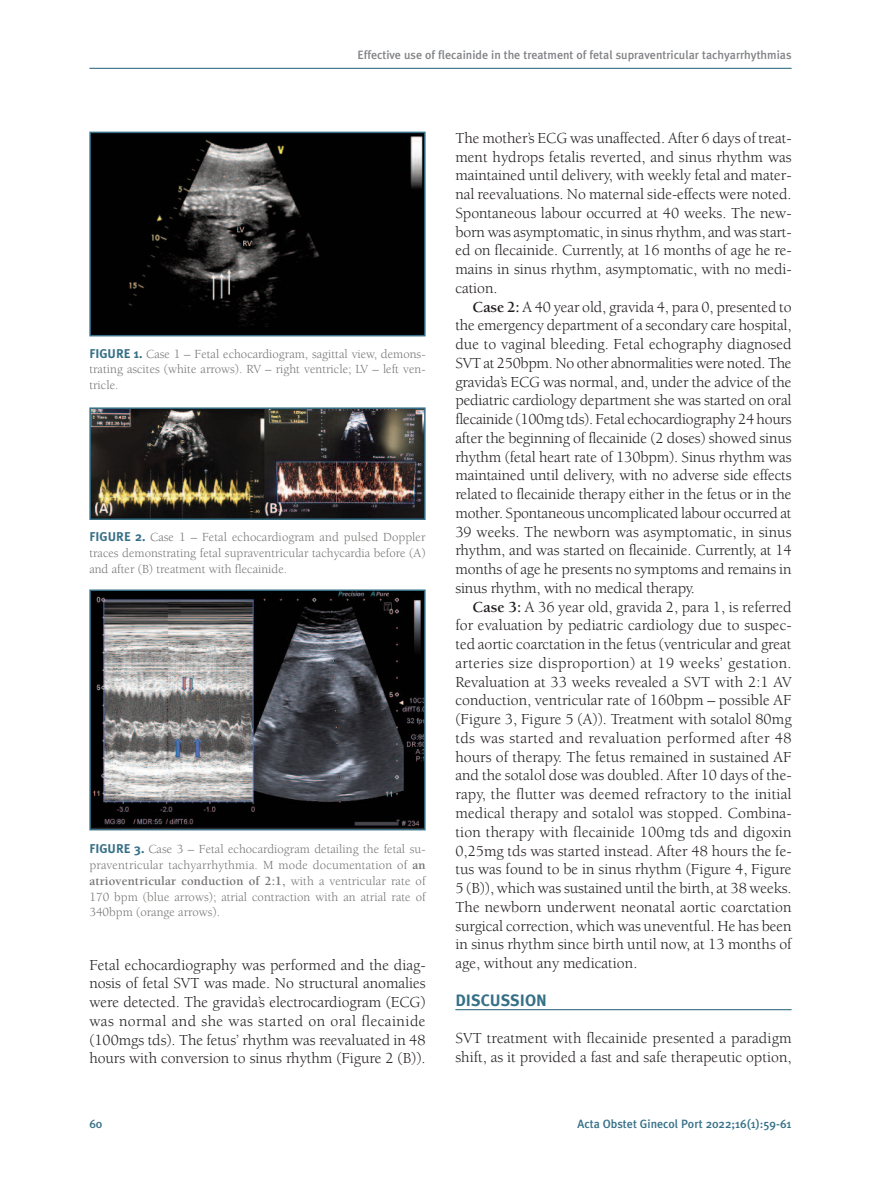
<style>
.page{position:relative;width:881px;height:1191px;background:#fff}
.page>*{position:absolute;margin:0;border:0;box-sizing:border-box;transform-origin:0 0}
.t1{font:700 16.5px "Meta Plus";color:#367087}
.t2{font:15.75px/18.8px "Berkeley";letter-spacing:-.005em;color:#231f20;text-align:justify}
.t3{font:12.75px/15.8px "Berkeley";color:#777574;text-align:justify}
.t4{font:500 12px "Meta Plus";color:#808285}
.t5{font:500 12px "Meta Plus";color:#367087}
.s1{font-family:"Meta Plus";font-weight:700;color:#367087}
.s2{font-weight:700}
</style>
<div class="page">
<hr style="left:89px;top:68px;width:702px;height:1px;background:#367087">
<hr style="left:455px;top:1009px;width:336px;height:1px;background:#367087">
<img style="left:92px;top:135px;width:330px;height:198px">
<div style="left:89px;top:132px;width:336px;height:204px;border:2px solid #367087"></div>
<img style="left:92px;top:410px;width:330px;height:107px">
<div style="left:89px;top:407px;width:336px;height:113px;border:2px solid #367087"></div>
<img style="left:92px;top:592px;width:330px;height:235px">
<div style="left:89px;top:589px;width:336px;height:241px;border:2px solid #367087"></div>
<p class="t4" style="left:357px;top:47px;width:435px">Effective use of flecainide in the treatment of fetal supraventricular tachyarrhythmias</p>
<p class="t3" style="left:89px;top:347px;width:337px"><span class="s1">FIGURE 1.</span> Case 1 – Fetal echocardiogram, sagittal view, demons&shy;trating ascites (white arrows). RV – right ventricle; LV – left ven&shy;tricle.</p>
<p class="t3" style="left:89px;top:530px;width:337px"><span class="s1">FIGURE 2.</span> Case 1 – Fetal echocardiogram and pulsed Doppler traces demonstrating fetal supraventricular tachycardia before (A) and after (B) treatment with flecainide.</p>
<p class="t3" style="left:89px;top:842px;width:337px"><span class="s1">FIGURE 3.</span> Case 3 – Fetal echocardiogram detailing the fetal su&shy;praventricular tachyarrhythmia. M mode documentation of <span class="s2">an atrioventricular conduction of 2:1,</span> with a ventricular rate of 170 bpm (blue arrows); atrial contraction with an atrial rate of 340bpm (orange arrows).</p>
<p class="t2" style="left:89px;top:956px;width:337px">Fetal echocardiography was performed and the diag&shy;nosis of fetal SVT was made. No structural anomalies were detected. The gravida’s electrocardiogram (ECG) was normal and she was started on oral flecainide (100mgs tds). The fetus’ rhythm was reevaluated in 48 hours with conversion to sinus rhythm (Figure 2 (B)).</p>
<p class="t2" style="left:455px;top:130px;width:337px">The mother’s ECG was unaffected. After 6 days of treat&shy;ment hydrops fetalis reverted, and sinus rhythm was maintained until delivery, with weekly fetal and mater&shy;nal reevaluations. No maternal side-effects were noted.<br>Spontaneous labour occurred at 40 weeks. The new&shy;born was asymptomatic, in sinus rhythm, and was start&shy;ed on flecainide. Currently, at 16 months of age he re&shy;mains in sinus rhythm, asymptomatic, with no medi&shy;cation.</p>
<p class="t2" style="left:455px;top:298px;width:337px;text-indent:17px"><span class="s2">Case 2:</span> A 40 year old, gravida 4, para 0, presented to the emergency department of a secondary care hospital, due to vaginal bleeding. Fetal echography diagnosed SVT at 250bpm. No other abnormalities were noted. The gravida’s ECG was normal, and, under the advice of the pediatric cardiology department she was started on oral flecainide (100mg tds). Fetal echocardiography 24 hours after the beginning of flecainide (2 doses) showed sinus rhythm (fetal heart rate of 130bpm). Sinus rhythm was maintained until delivery, with no adverse side effects related to flecainide therapy either in the fetus or in the mother. Spontaneous uncomplicated labour occurred at 39 weeks. The newborn was asymptomatic, in sinus rhythm, and was started on flecainide. Currently, at 14 months of age he presents no symptoms and remains in sinus rhythm, with no medical therapy.</p>
<p class="t2" style="left:455px;top:598px;width:337px;text-indent:17px"><span class="s2">Case 3:</span> A 36 year old, gravida 2, para 1, is referred for evaluation by pediatric cardiology due to suspec&shy;ted aortic coarctation in the fetus (ventricular and great arteries size disproportion) at 19 weeks’ gestation.<br>Revaluation at 33 weeks revealed a SVT with 2:1 AV conduction, ventricular rate of 160bpm – possible AF (Figure 3, Figure 5 (A)). Treatment with sotalol 80mg tds was started and revaluation performed after 48 hours of therapy. The fetus remained in sustained AF and the sotalol dose was doubled. After 10 days of the&shy;rapy, the flutter was deemed refractory to the initial medical therapy and sotalol was stopped. Combina&shy;tion therapy with flecainide 100mg tds and digoxin 0,25mg tds was started instead. After 48 hours the fe&shy;tus was found to be in sinus rhythm (Figure 4, Figure 5 (B)), which was sustained until the birth, at 38 weeks.<br>The newborn underwent neonatal aortic coarctation surgical correction, which was uneventful. He has been in sinus rhythm since birth until now, at 13 months of age, without any medication.</p>
<p class="t1" style="left:455px;top:990px;width:93px">DISCUSSION</p>
<p class="t2" style="left:455px;top:1030px;width:337px">SVT treatment with flecainide presented a paradigm shift, as it provided a fast and safe therapeutic option,</p>
<p class="t5" style="left:89px;top:1117px;width:15px">60</p>
<p class="t5" style="left:577px;top:1117px;width:215px">Acta Obstet Ginecol Port 2022;16(1):59-61</p>
</div>
